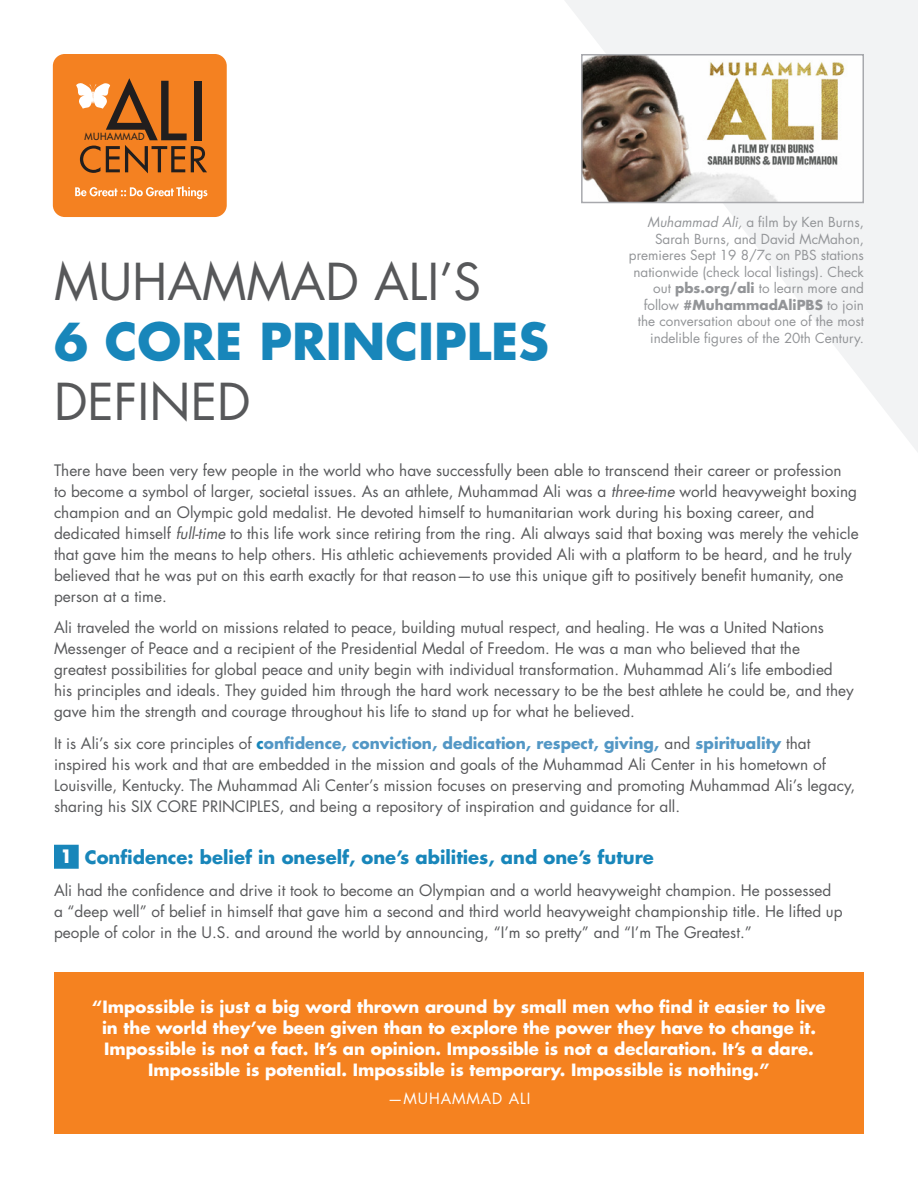
<style>
.page{position:relative;width:918px;height:1188px;background:#fff}
.page>*{position:absolute;margin:0;border:0;box-sizing:border-box;transform-origin:0 0}
.t1{font:49.5px/60px "Futura";color:#57585a}
.t2{font:700 18px "Futura";color:#1886ba}
.t3{font:700 16.5px/21px "Futura";color:#fff;text-align:center}
.t4{font:15.3px/21px "Futura";color:#57585a}
.Quote_attrib{font:15px "Futura";letter-spacing:.06em;color:#fff}
.t5{font:13.5px/16.5px "Futura";color:#939598;text-align:right}
.t6{font:9.6px "Futura";letter-spacing:.04em;color:#211e1e}
.s1{font-weight:700;color:#1886ba}
.s2{font-style:italic}
.s3{font-weight:700}
.s4{font-weight:700;color:#5397c5}
.s5{color:#fff}
</style>
<div class="page">
<svg style="left:565px;top:0;width:353px;height:452px"></svg>
<div style="left:54px;top:845px;width:25px;height:24px;background:#1886ba"></div>
<div style="left:54px;top:972px;width:810px;height:162px;background:#f58220"></div>
<img style="left:584px;top:57px;width:277px;height:143px">
<div style="left:581px;top:54px;width:283px;height:149px;border:2px solid #a8a9ad"></div>
<div style="left:53px;top:54px;width:174px;height:163px;background:#f48121;border-radius:12px"></div>
<svg style="left:76px;top:78px;width:131px;height:95px"></svg>
<svg style="left:75px;top:186px;width:132px;height:13px"></svg>
<p class="t6" style="left:85px;top:131px;width:62px">MUHAMMAD</p>
<p class="t1" style="left:54px;top:253px;width:497px">MUHAMMAD ALI’S<br><span class="s1">6 CORE PRINCIPLES<br></span>DEFINED</p>
<p class="t5" style="left:629px;top:214px;width:237px"><span class="s2">Muhammad Ali,</span> a film by Ken Burns, Sarah Burns, and David McMahon, premieres Sept 19 8/7c on PBS stations nationwide (check local listings). Check out <span class="s3">pbs.org/ali</span> to learn more and follow <span class="s3">#MuhammadAliPBS</span> to join the conversation about one of the most indelible figures of the 20th Century.</p>
<p class="t4" style="left:54px;top:460px;width:806px">There have been very few people in the world who have successfully been able to transcend their career or profession<br>to become a symbol of larger, societal issues. As an athlete, Muhammad Ali was a <span class="s2">three-time</span> world heavyweight boxing champion and an Olympic gold medalist. He devoted himself to humanitarian work during his boxing career, and dedicated himself <span class="s2">full-time</span> to this life work since retiring from the ring. Ali always said that boxing was merely the vehicle that gave him the means to help others. His athletic achievements provided Ali with a platform to be heard, and he truly believed that he was put on this earth exactly for that reason—to use this unique gift to positively benefit humanity, one person at a time.</p>
<p class="t4" style="left:54px;top:617px;width:801px">Ali traveled the world on missions related to peace, building mutual respect, and healing. He was a United Nations Messenger of Peace and a recipient of the Presidential Medal of Freedom. He was a man who believed that the greatest possibilities for global peace and unity begin with individual transformation. Muhammad Ali’s life embodied his principles and ideals. They guided him through the hard work necessary to be the best athlete he could be, and they gave him the strength and courage throughout his life to stand up for what he believed.</p>
<p class="t4" style="left:54px;top:733px;width:803px">It is Ali’s six core principles of <span class="s1">c</span><span class="s4">onfidence, conviction, dedication, respect, giving,</span> and <span class="s4">spirituality</span> that inspired his work and that are embedded in the mission and goals of the Muhammad Ali Center in his hometown of Louisville, Kentucky. The Muhammad Ali Center’s mission focuses on preserving and promoting Muhammad Ali’s legacy, sharing his SIX CORE PRINCIPLES, and being a repository of inspiration and guidance for all.</p>
<p class="t2" style="left:60px;top:846px;width:595px"><span class="s5">1</span> Confidence: belief in oneself, one’s abilities, and one’s future</p>
<p class="t4" style="left:54px;top:880px;width:790px">Ali had the confidence and drive it took to become an Olympian and a world heavyweight champion. He possessed a “deep well” of belief in himself that gave him a second and third world heavyweight championship title. He lifted up people of color in the U.S. and around the world by announcing, “I’m so pretty” and “I’m The Greatest.”</p>
<p class="t3" style="left:92px;top:996px;width:735px">“Impossible is just a big word thrown around by small men who find it easier to live in the world they’ve been given than to explore the power they have to change it.<br>Impossible is not a fact. It’s an opinion. Impossible is not a declaration. It’s a dare.<br>Impossible is potential. Impossible is temporary. Impossible is nothing.”</p>
<p class="Quote_attrib" style="left:388px;top:1089px;width:144px">—MUHAMMAD ALI</p>
</div>
